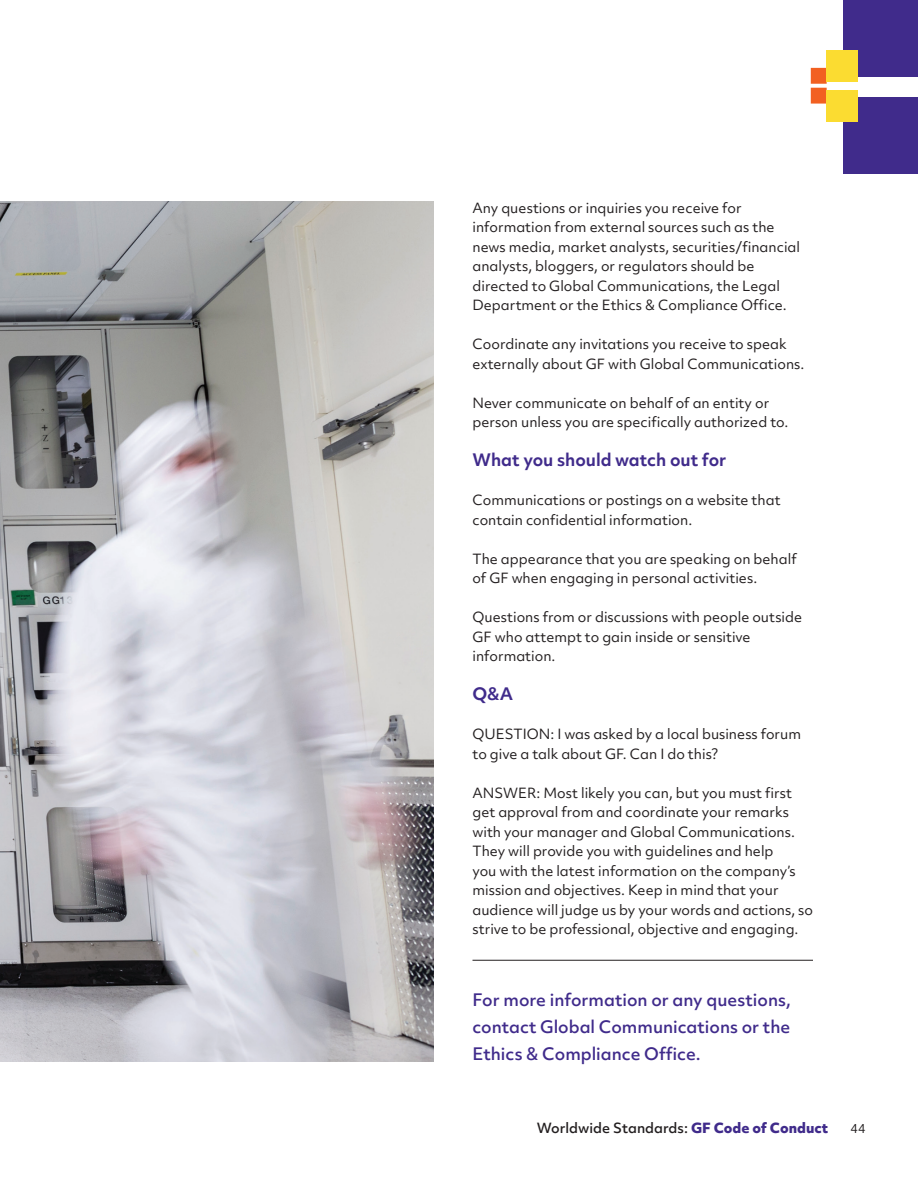
<style>
.page{position:relative;width:918px;height:1188px;background:#fff}
.page>*{position:absolute;margin:0;border:0;box-sizing:border-box;transform-origin:0 0}
.t1{font:500 16.5px/27px "Objektiv Mk 2";color:#402b8b;text-align:justify}
.t2{font:700 16.5px "Objektiv Mk 2";color:#402b8b}
.t3{font:13.5px/19.5px "Objektiv Mk 2";color:#231f20}
.t4{font:500 13.5px "Objektiv Mk 2";color:#231f20}
.t5{font:12px "Objektiv Mk 2";color:#231f20}
.s1{font-weight:800;color:#402b8b}
</style>
<div class="page">
<hr style="left:472px;top:960px;width:341px;height:1px;background:#231f20">
<img style="left:1px;top:202px;width:432px;height:860px">
<div style="left:843px;top:97px;width:75px;height:77px;background:#402b8b"></div>
<div style="left:843px;top:0;width:75px;height:77px;background:#402b8b"></div>
<svg style="left:810px;top:68px;width:17px;height:36px"></svg>
<div style="left:827px;top:50px;width:31px;height:32px;background:#fbdc31"></div>
<div style="left:827px;top:90px;width:31px;height:32px;background:#fbdc31"></div>
<p class="t3" style="left:472px;top:198px;width:329px">Any questions or inquiries you receive for information from external sources such as the news media, market analysts, securities/financial analysts, bloggers, or regulators should be directed to Global Communications, the Legal Department or the Ethics &amp; Compliance Office.</p>
<p class="t3" style="left:472px;top:334px;width:333px">Coordinate any invitations you receive to speak externally about GF with Global Communications.</p>
<p class="t3" style="left:472px;top:393px;width:317px">Never communicate on behalf of an entity or person unless you are specifically authorized to.</p>
<p class="t2" style="left:472px;top:448px;width:255px">What you should watch out for</p>
<p class="t3" style="left:472px;top:490px;width:310px">Communications or postings on a website that contain confidential information.</p>
<p class="t3" style="left:472px;top:549px;width:326px">The appearance that you are speaking on behalf of GF when engaging in personal activities.</p>
<p class="t3" style="left:472px;top:607px;width:331px">Questions from or discussions with people outside<br>GF who attempt to gain inside or sensitive information.</p>
<p class="t2" style="left:472px;top:682px;width:42px">Q&amp;A</p>
<p class="t3" style="left:472px;top:724px;width:330px">QUESTION: I was asked by a local business forum to give a talk about GF. Can I do this?</p>
<p class="t3" style="left:472px;top:783px;width:342px">ANSWER: Most likely you can, but you must first get approval from and coordinate your remarks with your manager and Global Communications.<br>They will provide you with guidelines and help<br>you with the latest information on the company’s mission and objectives. Keep in mind that your audience will judge us by your words and actions, so strive to be professional, objective and engaging.</p>
<p class="t1" style="left:472px;top:986px;width:320px">For more information or any questions, contact Global Communications or the Ethics &amp; Compliance Office.</p>
<p class="t4" style="left:537px;top:1118px;width:293px">Worldwide Standards: <span class="s1">GF Code of Conduct</span></p>
<p class="t5" style="left:851px;top:1120px;width:16px">44</p>
</div>
